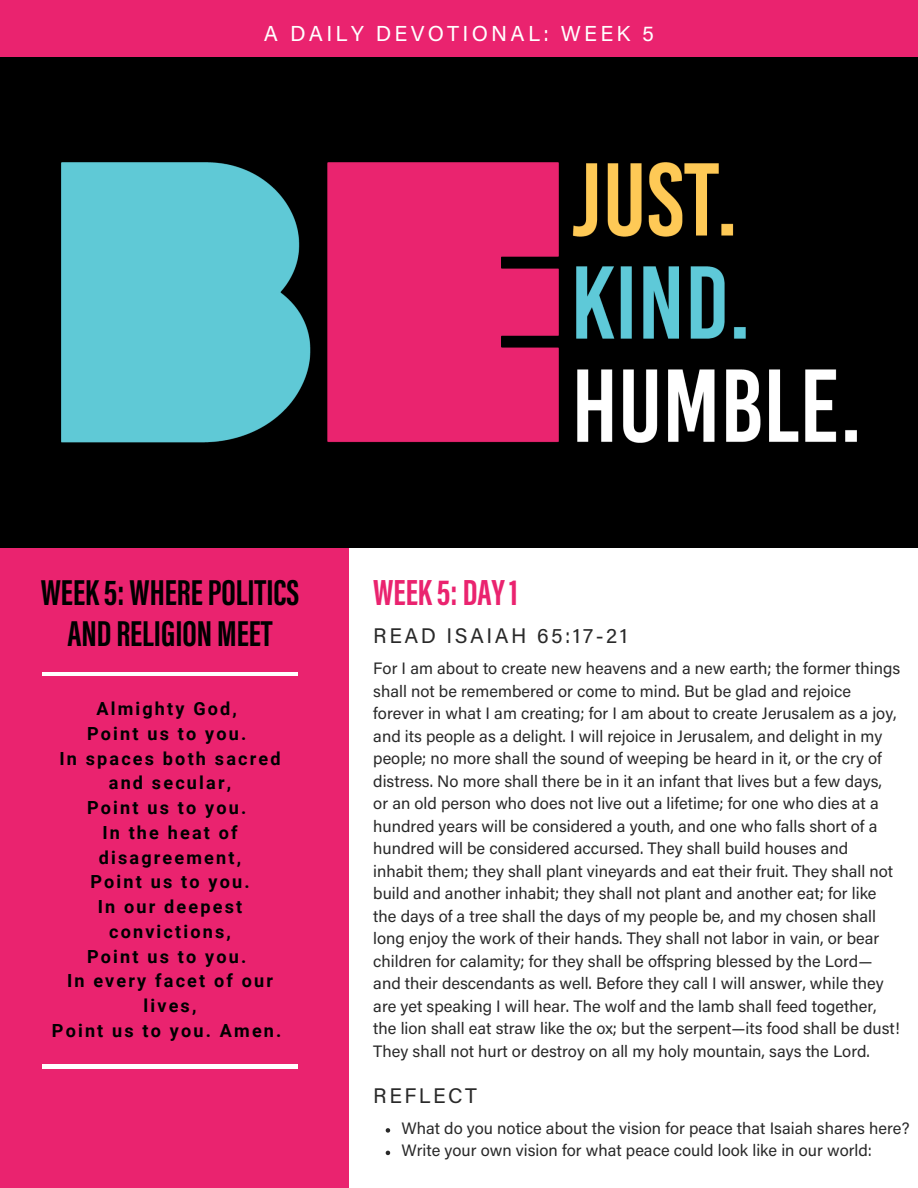
<style>
.page{position:relative;width:918px;height:1188px;background:#fff}
.page>*{position:absolute;margin:0;border:0;box-sizing:border-box;transform-origin:0 0}
.t1{font:700 37.35px "Acumin Pro Extra Cond";color:#ea236f}
.t2{font:700 37.05px/40.5px "Acumin Pro Extra Cond";color:#000;text-align:center}
.t3{font:21.6px "Acumin Pro";letter-spacing:.15em;color:#fff}
.t4{font:21px "Acumin Pro";letter-spacing:.12em;color:#292929}
.t5{font:700 18px/24.8px "Roboto";letter-spacing:.12em;color:#000;text-align:center}
.t6{font:16.5px/22.5px "Acumin Pro";color:#292929}
</style>
<div class="page">
<div style="left:0;top:548px;width:349px;height:640px;background:#ea236f"></div>
<div style="left:0;top:0;width:918px;height:65px;background:#ea236f"></div>
<hr style="left:42px;top:673px;width:256px;height:3px;background:#fff">
<div style="left:0;top:58px;width:918px;height:490px;background:#000"></div>
<img style="left:61px;top:163px;width:796px;height:280px">
<svg style="left:386px;top:1128px;width:4px;height:5px"></svg>
<svg style="left:386px;top:1151px;width:4px;height:4px"></svg>
<hr style="left:43px;top:1065px;width:255px;height:3px;background:#fff">
<h3 class="t3" style="left:264px;top:25px;width:392px">A DAILY DEVOTIONAL: WEEK 5</h3>
<h2 class="t2" style="left:41px;top:576px;width:260px">WEEK5:WHEREPOLITICS<br>ANDRELIGIONMEET</h2>
<p class="t5" style="left:52px;top:697px;width:231px">Almighty God,<br>Point us to you.<br>In spaces both sacred and secular,<br>Point us to you.<br>In the heat of disagreement,<br>Point us to you.<br>In our deepest convictions,<br>Point us to you.<br>In every facet of our lives,<br>Point us to you. Amen.</p>
<h1 class="t1" style="left:373px;top:578px;width:146px">WEEK5:DAY1</h1>
<p class="t4" style="left:373px;top:627px;width:256px">READ ISAIAH 65:17-21</p>
<p class="t6" style="left:373px;top:659px;width:528px">For I am about to create new heavens and a new earth; the former things shall not be remembered or come to mind. But be glad and rejoice forever in what I am creating; for I am about to create Jerusalem as a joy, and its people as a delight. I will rejoice in Jerusalem, and delight in my people; no more shall the sound of weeping be heard in it, or the cry of distress. No more shall there be in it an infant that lives but a few days, or an old person who does not live out a lifetime; for one who dies at a hundred years will be considered a youth, and one who falls short of a hundred will be considered accursed. They shall build houses and inhabit them; they shall plant vineyards and eat their fruit. They shall not build and another inhabit; they shall not plant and another eat; for like the days of a tree shall the days of my people be, and my chosen shall long enjoy the work of their hands. They shall not labor in vain, or bear children for calamity; for they shall be offspring blessed by the Lord— and their descendants as well. Before they call I will answer, while they are yet speaking I will hear. The wolf and the lamb shall feed together, the lion shall eat straw like the ox; but the serpent—its food shall be dust!<br>They shall not hurt or destroy on all my holy mountain, says the Lord.</p>
<p class="t4" style="left:373px;top:1087px;width:105px">REFLECT</p>
<p class="t6" style="left:401px;top:1119px;width:510px">What do you notice about the vision for peace that Isaiah shares here?<br>Write your own vision for what peace could look like in our world:</p>
</div>
